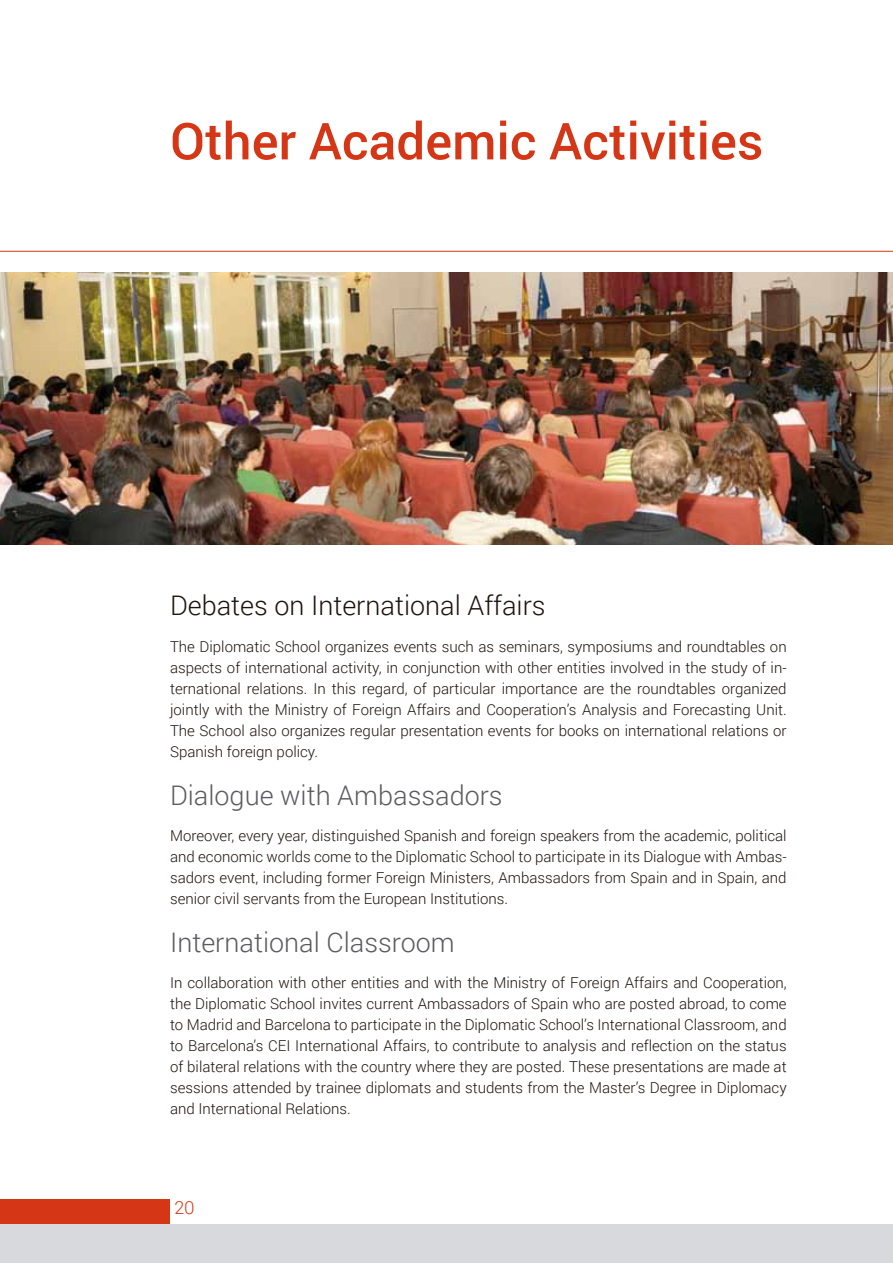
<style>
.page{position:relative;width:893px;height:1263px;background:#fff}
.page>*{position:absolute;margin:0;border:0;box-sizing:border-box;transform-origin:0 0}
.t1{font:500 51px "Roboto";color:#d53615}
.t2{font:300 27px "Roboto";color:#5b5a5e}
.t3{font:300 27px "Roboto";color:#1d120d}
.t4{font:300 18px "Roboto";color:#d53615}
.t5{font:300 15px/21px "Roboto";color:#1d120d;text-align:justify}
</style>
<div class="page">
<div style="left:0;top:1199px;width:170px;height:64px;background:#d53716"></div>
<div style="left:0;top:1225px;width:893px;height:38px;background:#d8d9dd"></div>
<hr style="left:0;top:251px;width:893px;height:1px;background:#d53716">
<img style="left:0;top:272px;width:893px;height:272px">
<h1 class="t1" style="left:170px;top:105px;width:595px">Other Academic Activities</h1>
<h2 class="t3" style="left:170px;top:587px;width:377px">Debates on International Affairs</h2>
<p class="t5" style="left:170px;top:636px;width:618px">The Diplomatic School organizes events such as seminars, symposiums and roundtables on aspects of international activity, in conjunction with other entities involved in the study of in&shy;ternational relations. In this regard, of particular importance are the roundtables organized jointly with the Ministry of Foreign Affairs and Cooperation’s Analysis and Forecasting Unit.<br>The School also organizes regular presentation events for books on international relations or Spanish foreign policy.</p>
<h2 class="t2" style="left:170px;top:776px;width:334px">Dialogue with Ambassadors</h2>
<p class="t5" style="left:170px;top:825px;width:618px">Moreover, every year, distinguished Spanish and foreign speakers from the academic, political and economic worlds come to the Diplomatic School to participate in its Dialogue with Ambas&shy;sadors event, including former Foreign Ministers, Ambassadors from Spain and in Spain, and senior civil servants from the European Institutions.</p>
<h2 class="t2" style="left:170px;top:923px;width:286px">International Classroom</h2>
<p class="t5" style="left:170px;top:972px;width:618px">In collaboration with other entities and with the Ministry of Foreign Affairs and Cooperation, the Diplomatic School invites current Ambassadors of Spain who are posted abroad, to come to Madrid and Barcelona to participate in the Diplomatic School’s International Classroom, and to Barcelona’s CEI International Affairs, to contribute to analysis and reflection on the status of bilateral relations with the country where they are posted. These presentations are made at sessions attended by trainee diplomats and students from the Master’s Degree in Diplomacy and International Relations.</p>
<p class="t4" style="left:174px;top:1195px;width:22px">20</p>
</div>
